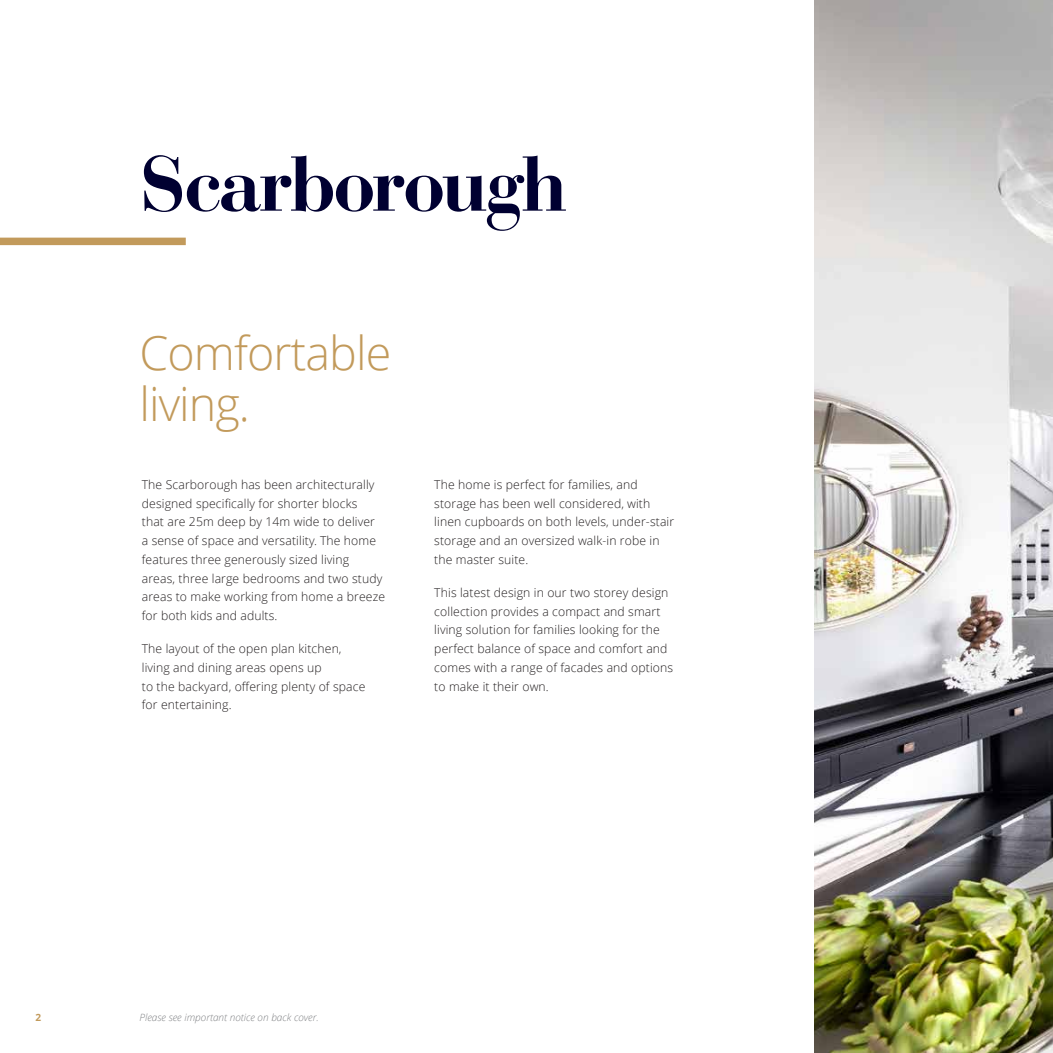
<style>
.page{position:relative;width:1053px;height:1053px;background:#fff}
.page>*{position:absolute;margin:0;border:0;box-sizing:border-box;transform-origin:0 0}
.t1{font:700 81.25px "Bauer Bodoni BT";letter-spacing:-.01em;color:#000031}
.t2{font:300 46.62px/50.9px "Open Sans";letter-spacing:-.02em;color:#c29a5b}
.t3{font:300 12.25px/18.8px "Open Sans";letter-spacing:.01em;color:#231f20}
.t4{font:italic 300 10px "Open Sans";color:#808285}
.t5{font:700 10px "Open Sans";color:#c29a5b}
</style>
<div class="page">
<img style="left:814px;top:0;width:238px;height:1052px">
<div style="left:0;top:237px;width:186px;height:8px;background:#c29a5b"></div>
<h1 class="t1" style="left:140px;top:132px;width:428px">Scarborough</h1>
<h2 class="t2" style="left:139px;top:326px;width:253px">Comfortable living.</h2>
<p class="t3" style="left:142px;top:474px;width:245px">The Scarborough has been architecturally designed specifically for shorter blocks<br>that are 25m deep by 14m wide to deliver<br>a sense of space and versatility. The home features three generously sized living areas, three large bedrooms and two study areas to make working from home a breeze for both kids and adults.</p>
<p class="t3" style="left:142px;top:639px;width:225px">The layout of the open plan kitchen, living and dining areas opens up<br>to the backyard, offering plenty of space for entertaining.</p>
<p class="t3" style="left:434px;top:474px;width:241px">The home is perfect for families, and storage has been well considered, with linen cupboards on both levels, under-stair storage and an oversized walk-in robe in the master suite.</p>
<p class="t3" style="left:434px;top:582px;width:240px">This latest design in our two storey design collection provides a compact and smart living solution for families looking for the perfect balance of space and comfort and comes with a range of facades and options to make it their own.</p>
<p class="t5" style="left:35px;top:1010px;width:7px">2</p>
<p class="t4" style="left:139px;top:1010px;width:181px">Please see important notice on back cover.</p>
</div>
